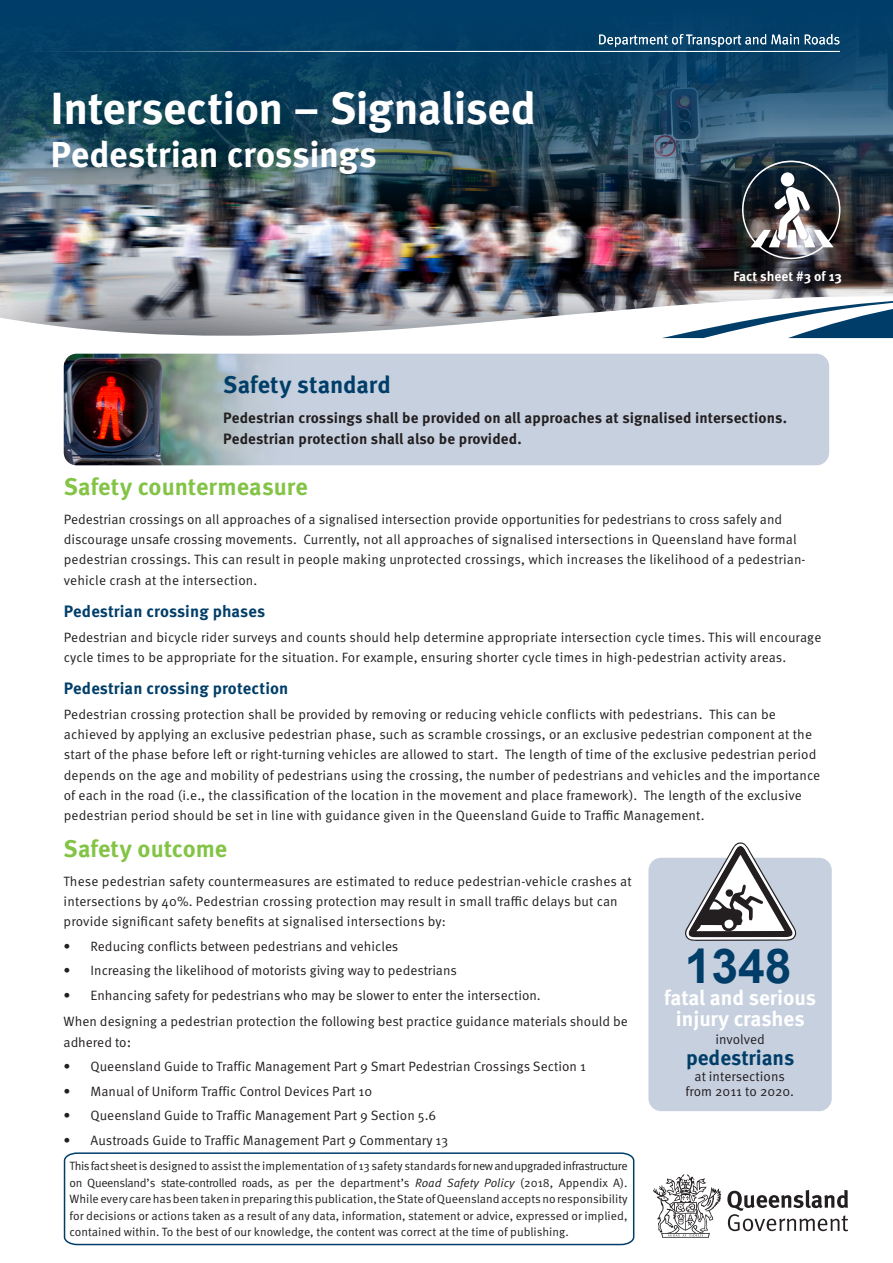
<style>
.page{position:relative;width:893px;height:1263px;background:#fff}
.page>*{position:absolute;margin:0;border:0;box-sizing:border-box;transform-origin:0 0}
.Bullets_2_META{font:700 48px "Arial";color:#003e69}
.Heading_2_META{font:700 45px "Meta Pro";letter-spacing:-.01em;color:#fff}
.Heading_2_META-2{font:700 36px "Meta Pro";letter-spacing:-.01em;color:#fff}
.Heading_3_META{font:700 24px "Meta Pro";color:#83c447}
.Heading_3_META-2{font:700 24px "Meta Pro";color:#003e69}
.Bullets_2_META-2{font:700 21px/21px "Meta Pro";color:#fff;text-align:center}
.Bullets_2_META-3{font:700 21px "Meta Pro";letter-spacing:-.005em;color:#003e69}
.Heading_4_META{font:700 16.5px "Meta Pro";letter-spacing:.005em;color:#003e69}
.Body_META{font:700 15px/21px "Meta Pro";letter-spacing:.005em;color:#231f20}
.Body_META-2{font:13.5px/20.2px "Meta Pro Norm";letter-spacing:.005em;color:#231f20}
.Heading_3_META-3{font:13.5px/20.2px "Meta Pro Norm";letter-spacing:.01em;color:#231f20}
.Bullets_2_META-4{font:13.5px/15px "Meta Pro Norm";color:#231f20;text-align:center}
.Bullets_2_META-5{font:700 13.5px "Meta Pro";color:#fff}
.t1{font:12px/16.5px "Meta Pro Norm";color:#231f20;text-align:justify}
.s1{font-size:15px}
.s2{font-family:"Meta Pro Norm Ita"}
</style>
<div class="page">
<svg style="left:727px;top:1190px;width:121px;height:41px"></svg>
<svg style="left:653px;top:1174px;width:68px;height:64px"></svg>
<div style="left:64px;top:354px;width:765px;height:111px;background:#c7d0df;border-radius:13px"></div>
<img style="left:64px;top:354px;width:199px;height:111px">
<img style="left:0;top:0;width:893px;height:337px">
<div style="left:648px;top:858px;width:184px;height:253px;background:#c7d0df;border-radius:13px"></div>
<div style="left:781px;top:172px;width:13px;height:15px;background:#fff;border-radius:50%"></div>
<svg style="left:751px;top:187px;width:83px;height:60px"></svg>
<svg style="left:599px;top:34px;width:200px;height:13px;background:#46718f"></svg>
<svg style="left:805px;top:34px;width:34px;height:11px"></svg>
<div style="left:742px;top:161px;width:98px;height:98px;border:2px solid #fff;border-radius:50%"></div>
<hr style="left:0;top:51px;width:840px;height:1px;background:#fff">
<svg style="left:685px;top:842px;width:111px;height:99px"></svg>
<svg style="left:63px;top:1152px;width:572px;height:94px"></svg>
<p class="Heading_2_META" style="left:51px;top:73px;width:487px">Intersection – Signalised</p>
<p class="Heading_2_META-2" style="left:51px;top:126px;width:328px">Pedestrian crossings</p>
<p class="Bullets_2_META-5" style="left:733px;top:266px;width:110px">Fact sheet #3 of 13</p>
<p class="Heading_3_META-2" style="left:223px;top:366px;width:169px">Safety standard</p>
<p class="Body_META" style="left:223px;top:406px;width:565px">Pedestrian crossings shall be provided on all approaches at signalised intersections.<br>Pedestrian protection shall also be provided.</p>
<p class="Heading_3_META" style="left:64px;top:468px;width:245px">Safety countermeasure</p>
<p class="Body_META-2" style="left:64px;top:508px;width:743px">Pedestrian crossings on all approaches of a signalised intersection provide opportunities for pedestrians to cross safely and discourage unsafe crossing movements. Currently, not all approaches of signalised intersections in Queensland have formal pedestrian crossings. This can result in people making unprotected crossings, which increases the likelihood of a pedestrian&shy;vehicle crash at the intersection.</p>
<p class="Heading_4_META" style="left:64px;top:598px;width:203px">Pedestrian crossing phases</p>
<p class="Body_META-2" style="left:64px;top:626px;width:759px">Pedestrian and bicycle rider surveys and counts should help determine appropriate intersection cycle times. This will encourage cycle times to be appropriate for the situation. For example, ensuring shorter cycle times in high-pedestrian activity areas.</p>
<p class="Heading_4_META" style="left:64px;top:676px;width:226px">Pedestrian crossing protection</p>
<p class="Body_META-2" style="left:64px;top:703px;width:758px">Pedestrian crossing protection shall be provided by removing or reducing vehicle conflicts with pedestrians. This can be achieved by applying an exclusive pedestrian phase, such as scramble crossings, or an exclusive pedestrian component at the start of the phase before left or right-turning vehicles are allowed to start. The length of time of the exclusive pedestrian period depends on the age and mobility of pedestrians using the crossing, the number of pedestrians and vehicles and the importance of each in the road (i.e., the classification of the location in the movement and place framework). The length of the exclusive pedestrian period should be set in line with guidance given in the Queensland Guide to Traffic Management.</p>
<p class="Heading_3_META" style="left:64px;top:830px;width:165px">Safety outcome</p>
<p class="Heading_3_META-3" style="left:64px;top:870px;width:570px">These pedestrian safety countermeasures are estimated to reduce pedestrian-vehicle crashes at intersections by 40%. Pedestrian crossing protection may result in small traffic delays but can provide significant safety benefits at signalised intersections by:</p>
<p class="Body_META-2" style="left:64px;top:935px;width:336px">• Reducing conflicts between pedestrians and vehicles</p>
<p class="Body_META-2" style="left:64px;top:959px;width:395px">• Increasing the likelihood of motorists giving way to pedestrians</p>
<p class="Body_META-2" style="left:64px;top:984px;width:479px">• Enhancing safety for pedestrians who may be slower to enter the intersection.</p>
<p class="Bullets_2_META-4" style="left:64px;top:1011px;width:566px;line-height:20.2px;text-align:left">When designing a pedestrian protection the following best practice guidance materials should be adhered to<span class="s1">:</span></p>
<p class="Body_META-2" style="left:64px;top:1055px;width:524px">• Queensland Guide to Traffic Management Part 9 Smart Pedestrian Crossings Section 1</p>
<p class="Body_META-2" style="left:64px;top:1080px;width:310px">• Manual of Uniform Traffic Control Devices Part 10</p>
<p class="Body_META-2" style="left:64px;top:1104px;width:374px">• Queensland Guide to Traffic Management Part 9 Section 5.6</p>
<p class="Body_META-2" style="left:64px;top:1129px;width:386px">• Austroads Guide to Traffic Management Part 9 Commentary 13</p>
<p class="t1" style="left:70px;top:1157px;width:560px">This fact sheet is designed to assist the implementation of 13 safety standards for new and upgraded infrastructure on Queensland’s state-controlled roads, as per the department’s <span class="s2">Road Safety Policy</span> (2018, Appendix A).<br>While every care has been taken in preparing this publication, the State of Queensland accepts no responsibility for decisions or actions taken as a result of any data, information, statement or advice, expressed or implied, contained within. To the best of our knowledge, the content was correct at the time of publishing.</p>
<p class="Bullets_2_META" style="left:685px;top:933px;width:108px">1348</p>
<p class="Bullets_2_META-2" style="left:664px;top:986px;width:154px">fatal and serious injury crashes</p>
<p class="Bullets_2_META-4" style="left:715px;top:1031px;width:51px">involved</p>
<p class="Bullets_2_META-3" style="left:686px;top:1041px;width:110px">pedestrians</p>
<p class="Bullets_2_META-4" style="left:685px;top:1068px;width:110px">at intersections from 2011 to 2020.</p>
</div>
